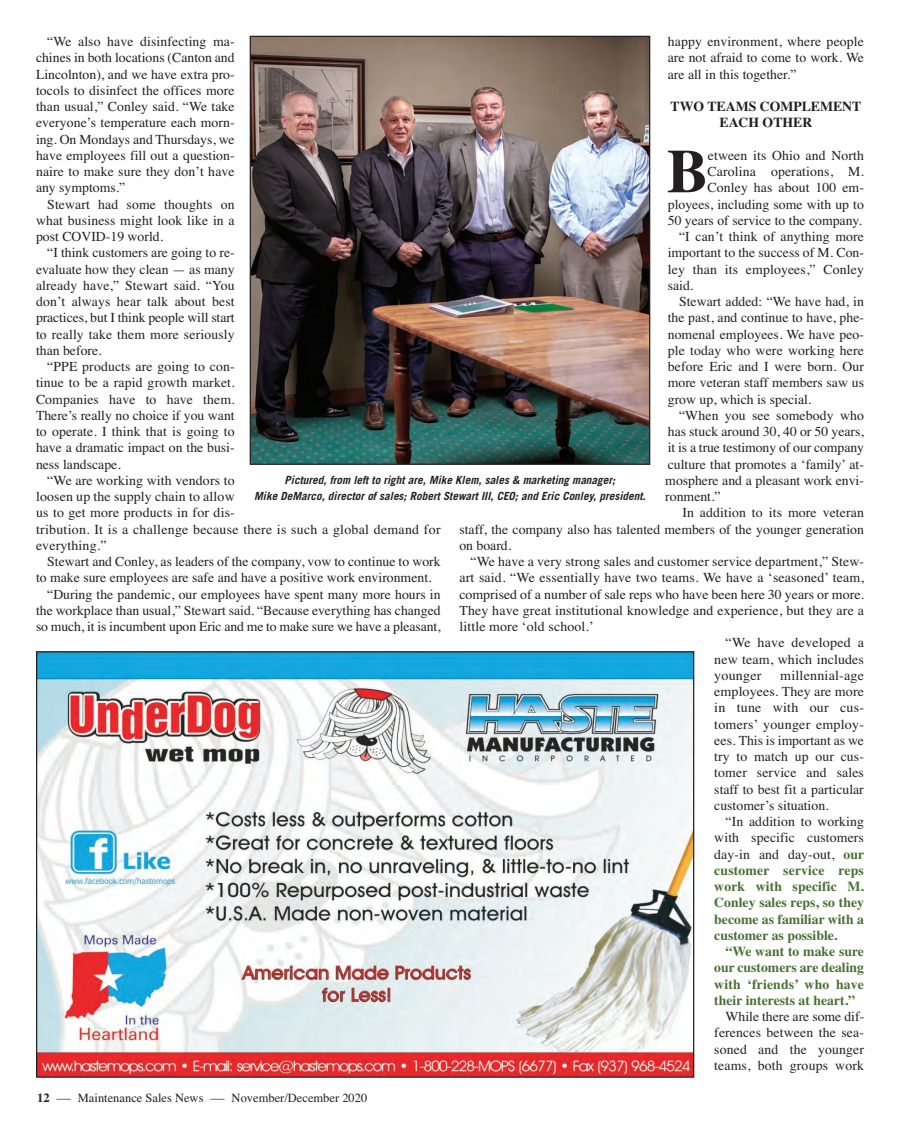
<style>
.page{position:relative;width:900px;height:1125px;background:#fff}
.page>*{position:absolute;margin:0;border:0;box-sizing:border-box;transform-origin:0 0}
.t1{font:700 61.5px "Times";color:#231f20}
.t2{font:13.75px/16.2px "Times";color:#231f20;text-align:justify}
.t3{font:700 13.75px/16.2px "Times";color:#486f34;text-align:justify}
.t4{font:700 13.75px/16.2px "Times";color:#231f20;text-align:center}
.t5{font:12.5px "Times";color:#231f20;scale:1.5 1}
.t6{font:italic 700 11.25px/15.6px "Trade Gothic";color:#231f20;text-align:center}
.s1{font-weight:400;color:#231f20}
.s2{font-weight:700}
</style>
<div class="page">
<img style="left:38px;top:653px;width:654px;height:423px">
<img style="left:252px;top:38px;width:396px;height:425px">
<p class="t2" style="left:36px;top:33px;width:200px;text-indent:11px">“We also have disinfecting ma&shy;chines in both locations (Canton and Lincolnton), and we have extra pro&shy;tocols to disinfect the offices more than usual,” Conley said. “We take everyone’s temperature each morn&shy;ing. On Mondays and Thursdays, we have employees fill out a question&shy;naire to make sure they don’t have any symptoms.”</p>
<p class="t2" style="left:36px;top:196px;width:200px;text-indent:11px">Stewart had some thoughts on what business might look like in a post COVID-19 world.</p>
<p class="t2" style="left:36px;top:244px;width:200px;text-indent:11px">“I think customers are going to re&shy;evaluate how they clean — as many already have,” Stewart said. “You don’t always hear talk about best practices, but I think people will start to really take them more seriously than before.</p>
<p class="t2" style="left:36px;top:358px;width:200px;text-indent:11px">“PPE products are going to con&shy;tinue to be a rapid growth market.<br>Companies have to have them.<br>There’s really no choice if you want to operate. I think that is going to have a dramatic impact on the busi&shy;ness landscape.</p>
<p class="t2" style="left:36px;top:472px;width:406px;text-align:left;text-indent:11px">“We are working with vendors to<br>loosen up the supply chain to allow<br>us to get more products in for dis-<br>tribution. It is a challenge because there is such a global demand for everything.”</p>
<p class="t2" style="left:47px;top:553px;width:395px">Stewart and Conley, as leaders of the company, vow to continue to work</p>
<p class="t2" style="left:36px;top:569px;width:397px">to make sure employees are safe and have a positive work environment.</p>
<p class="t2" style="left:47px;top:586px;width:395px">“During the pandemic, our employees have spent many more hours in</p>
<p class="t2" style="left:36px;top:602px;width:406px">the workplace than usual,” Stewart said. “Because everything has changed</p>
<p class="t2" style="left:36px;top:618px;width:406px">so much, it is incumbent upon Eric and me to make sure we have a pleasant,</p>
<p class="t2" style="left:668px;top:33px;width:198px">happy environment, where people are not afraid to come to work. We are all in this together.”</p>
<p class="t4" style="left:671px;top:98px;width:192px">TWO TEAMS COMPLEMENT<br>EACH OTHER</p>
<h1 class="t1" style="left:667px;top:135px;width:43px">B</h1>
<p class="t2" style="left:708px;top:147px;width:158px">etween its Ohio and North</p>
<p class="t2" style="left:708px;top:163px;width:158px">Carolina operations, M.</p>
<p class="t2" style="left:708px;top:179px;width:158px">Conley has about 100 em-</p>
<p class="t2" style="left:668px;top:196px;width:198px">ployees, including some with up to</p>
<p class="t2" style="left:668px;top:212px;width:196px">50 years of service to the company.</p>
<p class="t2" style="left:679px;top:228px;width:186px">“I can’t think of anything more</p>
<p class="t2" style="left:668px;top:244px;width:198px">important to the success of M. Con-</p>
<p class="t2" style="left:668px;top:261px;width:198px">ley than its employees,” Conley</p>
<p class="t2" style="left:668px;top:277px;width:27px">said.</p>
<p class="t2" style="left:679px;top:293px;width:186px">Stewart added: “We have had, in</p>
<p class="t2" style="left:668px;top:309px;width:198px">the past, and continue to have, phe-</p>
<p class="t2" style="left:668px;top:326px;width:198px">nomenal employees. We have peo-</p>
<p class="t2" style="left:668px;top:342px;width:198px">ple today who were working here</p>
<p class="t2" style="left:668px;top:358px;width:198px">before Eric and I were born. Our</p>
<p class="t2" style="left:668px;top:374px;width:198px">more veteran staff members saw us</p>
<p class="t2" style="left:668px;top:391px;width:145px">grow up, which is special.</p>
<p class="t2" style="left:679px;top:407px;width:186px">“When you see somebody who</p>
<p class="t2" style="left:668px;top:423px;width:198px">has stuck around 30, 40 or 50 years,</p>
<p class="t2" style="left:668px;top:439px;width:198px">it is a true testimony of our company</p>
<p class="t2" style="left:668px;top:456px;width:198px">culture that promotes a ‘family’ at-</p>
<p class="t2" style="left:665px;top:472px;width:200px">mosphere and a pleasant work envi-</p>
<p class="t2" style="left:665px;top:488px;width:57px">ronment.”</p>
<p class="t2" style="left:682px;top:504px;width:183px">In addition to its more veteran</p>
<p class="t2" style="left:459px;top:521px;width:406px">staff, the company also has talented members of the younger generation</p>
<p class="t2" style="left:459px;top:537px;width:53px">on board.</p>
<p class="t2" style="left:471px;top:553px;width:395px">“We have a very strong sales and customer service department,” Stew-</p>
<p class="t2" style="left:459px;top:569px;width:406px">art said. “We essentially have two teams. We have a ‘seasoned’ team,</p>
<p class="t2" style="left:459px;top:586px;width:406px">comprised of a number of sale reps who have been here 30 years or more.</p>
<p class="t2" style="left:459px;top:602px;width:406px">They have great institutional knowledge and experience, but they are a</p>
<p class="t2" style="left:459px;top:618px;width:136px">little more ‘old school.’</p>
<p class="t2" style="left:726px;top:634px;width:140px">“We have developed a</p>
<p class="t2" style="left:714px;top:651px;width:151px">new team, which includes</p>
<p class="t2" style="left:714px;top:667px;width:49px">younger</p>
<p class="t6" style="left:254px;top:473px;width:393px">Pictured, from left to right are, Mike Klem, sales &amp; marketing manager;<br>Mike DeMarco, director of sales; Robert Stewart III, CEO; and Eric Conley, president.</p>
<p class="t2" style="left:714px;top:667px;width:151px;text-indent:66px">millennial-age employees. They are more in tune with our cus&shy;tomers’ younger employ&shy;ees. This is important as we try to match up our cus&shy;tomer service and sales staff to best fit a particular customer’s situation.</p>
<p class="t3" style="left:714px;top:813px;width:151px;text-indent:11px"><span class="s1">“In addition to working with specific customers day-in and day-out,</span> our customer service reps work with specific M.<br>Conley sales reps, so they become as familiar with a customer as possible.</p>
<p class="t3" style="left:714px;top:943px;width:151px;text-indent:11px">“We want to make sure our customers are dealing with ‘friends’ who have their interests at heart.”</p>
<p class="t2" style="left:714px;top:1008px;width:151px;text-indent:11px">While there are some dif&shy;ferences between the sea&shy;soned and the younger teams, both groups work</p>
<p class="t5" style="left:37px;top:1090px;width:222px"><span class="s2">12</span> — Maintenance Sales News — November/December 2020</p>
</div>
